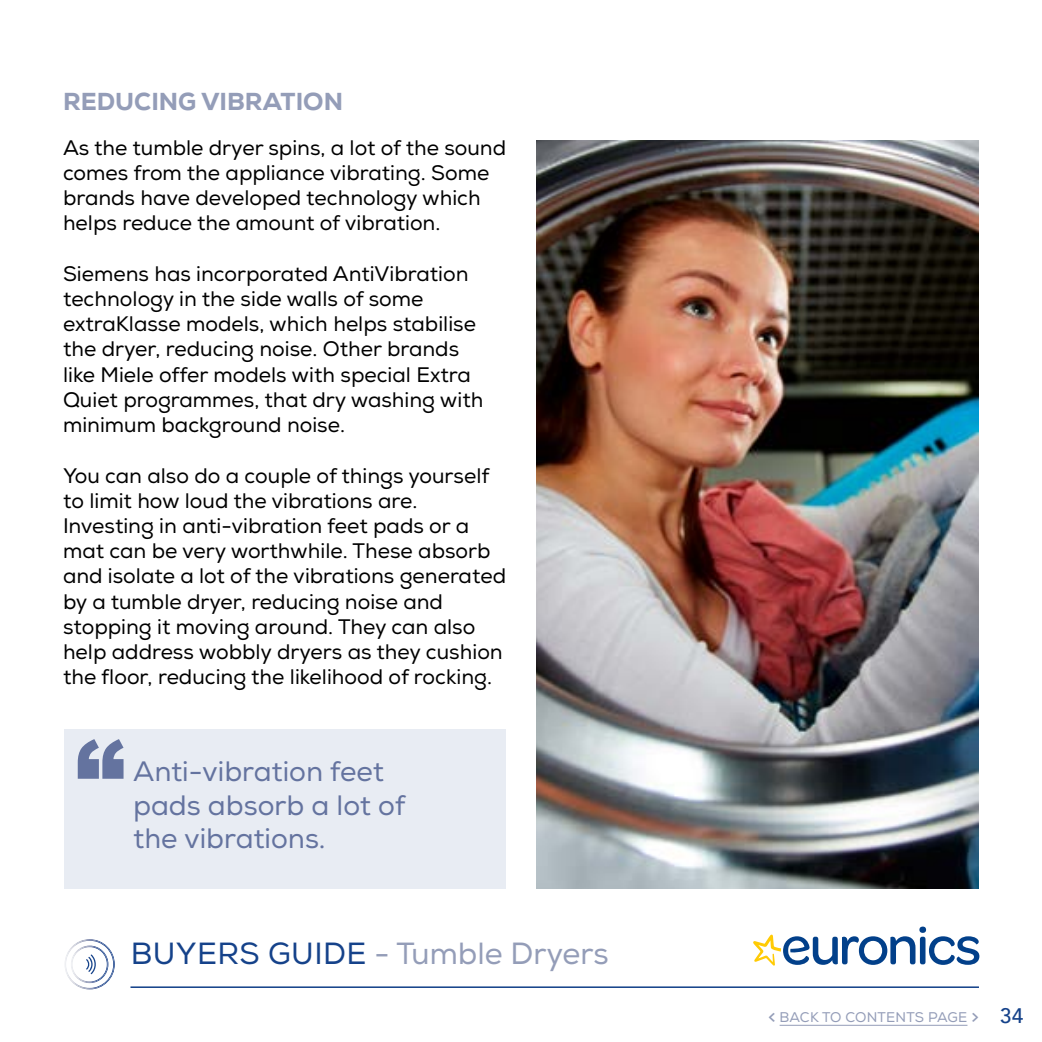
<style>
.page{position:relative;width:1042px;height:1042px;background:#fff}
.page>*{position:absolute;margin:0;border:0;box-sizing:border-box;transform-origin:0 0}
.t1{font:900 99.58px "Arial";color:#64739f}
.t2{font:30.62px "Euronics";color:#949db8}
.t3{font:28px/33.6px "Euronics";color:#64739f}
.t4{font:800 24.5px "Euronics";color:#949db8}
.t5{font:21px/25.2px "Euronics";color:#000}
.t6{font:14px "Euronics";letter-spacing:.015em;color:#949db8}
.s1{color:#15428a}
.s2{font-size:21px}
.s3{font-family:"Avenir";font-weight:500;font-size:21px;color:#15428a}
</style>
<div class="page">
<svg style="left:753px;top:926px;width:226px;height:40px"></svg>
<hr style="left:130px;top:986px;width:849px;height:2px;background:#15428a">
<hr style="left:779px;top:1025px;width:188px;height:1px;background:#949db8">
<img style="left:536px;top:140px;width:442px;height:749px">
<img style="left:81px;top:939px;width:34px;height:50px">
<img style="left:65px;top:940px;width:49px;height:48px">
<img style="left:71px;top:945px;width:37px;height:38px">
<img style="left:72px;top:946px;width:36px;height:36px">
<svg style="left:86px;top:954px;width:11px;height:20px"></svg>
<div style="left:64px;top:729px;width:441px;height:160px;background:#e8ecf3"></div>
<p class="t4" style="left:63px;top:86px;width:281px">REDUCING VIBRATION</p>
<p class="t5" style="left:63px;top:135px;width:445px">As the tumble dryer spins, a lot of the sound comes from the appliance vibrating. Some brands have developed technology which helps reduce the amount of vibration.</p>
<p class="t5" style="left:63px;top:261px;width:422px">Siemens has incorporated AntiVibration technology in the side walls of some extraKlasse models, which helps stabilise the dryer, reducing noise. Other brands like Miele offer models with special Extra Quiet programmes, that dry washing with minimum background noise.</p>
<p class="t5" style="left:63px;top:463px;width:444px">You can also do a couple of things yourself to limit how loud the vibrations are.<br>Investing in anti-vibration feet pads or a mat can be very worthwhile. These absorb and isolate a lot of the vibrations generated by a tumble dryer, reducing noise and stopping it moving around. They can also help address wobbly dryers as they cushion the floor, reducing the likelihood of rocking.</p>
<h1 class="t1" style="left:75px;top:704px;width:51px">“</h1>
<h3 class="t3" style="left:133px;top:755px;width:274px">Anti-vibration feet pads absorb a lot of the vibrations.</h3>
<h2 class="t2" style="left:131px;top:935px;width:479px"><span class="s1">BUYERS GUIDE</span> - Tumble Dryers</h2>
<p class="t6" style="left:768px;top:1008px;width:257px"><span class="s2">&lt;</span> BACK TO CONTENTS PAGE <span class="s2">&gt;</span> <span class="s3">34</span></p>
</div>
